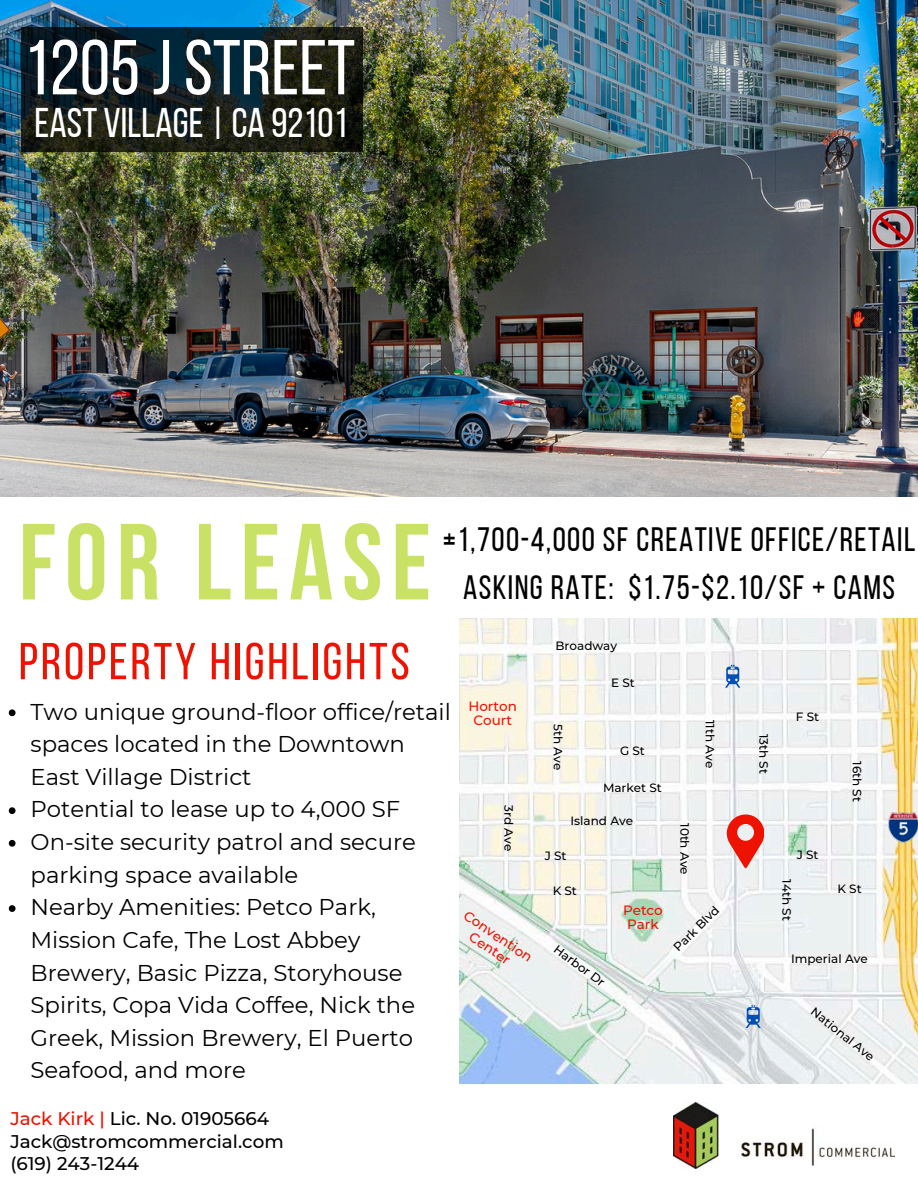
<style>
.page{position:relative;width:918px;height:1188px;background:#fff}
.page>*{position:absolute;margin:0;border:0;box-sizing:border-box;transform-origin:0 0}
.t1{font:108px "Bebas Neue Cyrillic";letter-spacing:.085em;color:#c9e265}
.t2{font:77.7px "Bebas Neue";color:#fff}
.t3{font:51.75px "Bebas Neue";letter-spacing:.055em;color:#ee1200}
.t4{font:41.4px "Bebas Neue";color:#fff}
.t5{font:33.75px/47.2px "Bebas Neue";letter-spacing:.04em;color:#000;text-align:center}
.t6{font:22.8px/32.7px "Montserrat";color:#000}
.t7{font:500 18.3px "Montserrat";color:#000}
.t8{font:500 13.5px "Montserrat";color:#ee1200}
.t9{font:500 12px "Montserrat";color:#000}
.s1{color:#ee1200}
</style>
<div class="page">
<img style="left:0;top:0;width:918px;height:496px">
<svg style="left:21px;top:27px;width:342px;height:124px;background:#131d1d"></svg>
<img style="left:674px;top:1102px;width:220px;height:67px">
<img style="left:459px;top:619px;width:459px;height:464px">
<svg style="left:727px;top:815px;width:37px;height:54px;background:#ec756b"></svg>
<img style="left:889px;top:813px;width:29px;height:29px">
<svg style="left:725px;top:665px;width:15px;height:22px"></svg>
<svg style="left:9px;top:709px;width:7px;height:7px"></svg>
<svg style="left:9px;top:807px;width:7px;height:7px"></svg>
<svg style="left:9px;top:840px;width:7px;height:7px"></svg>
<svg style="left:9px;top:905px;width:7px;height:7px"></svg>
<svg style="left:746px;top:1005px;width:15px;height:23px"></svg>
<h2 class="t2" style="left:24px;top:36px;width:333px">1205 J STREET</h2>
<p class="t4" style="left:35px;top:106px;width:315px">EAST VILLAGE | CA 92101</p>
<p class="t1" style="left:19px;top:518px;width:414px">FOR LEASE</p>
<h1 class="t5" style="left:443px;top:519px;width:474px">±1,700-4,000 SF CREATIVE OFFICE/RETAIL<br>ASKING RATE: $1.75-$2.10/SF + CAMS</h1>
<h4 class="t3" style="left:19px;top:640px;width:392px">PROPERTY HIGHLIGHTS</h4>
<p class="t9" style="left:556px;top:639px;width:63px">Broadway</p>
<p class="t9" style="left:611px;top:675px;width:25px">E St</p>
<h5 class="t6" style="left:31px;top:695px;width:422px">Two unique ground-floor office/retail spaces located in the Downtown<br>East Village District</h5>
<p class="t6" style="left:31px;top:793px;width:371px">Potential to lease up to 4,000 SF</p>
<p class="t6" style="left:31px;top:826px;width:387px">On-site security patrol and secure parking space available</p>
<p class="t6" style="left:31px;top:891px;width:386px">Nearby Amenities: Petco Park,<br>Mission Cafe, The Lost Abbey<br>Brewery, Basic Pizza, Storyhouse<br>Spirits, Copa Vida Coffee, Nick the<br>Greek, Mission Brewery, El Puerto<br>Seafood, and more</p>
<p class="t7" style="left:10px;top:1108px;width:260px"><span class="s1">Jack Kirk |</span> Lic. No. 01905664</p>
<p class="t7" style="left:10px;top:1130px;width:275px">Jack@stromcommercial.com</p>
<p class="t7" style="left:10px;top:1153px;width:130px">(619) 243-1244</p>
<p class="t8" style="left:468px;top:698px;width:50px">Horton</p>
<p class="t8" style="left:473px;top:712px;width:40px">Court</p>
<p class="t9" style="left:516px;top:805px;width:48px;rotate:90deg">3rd Ave</p>
<p class="t8" style="left:470px;top:907px;width:81px;rotate:34deg">Convention</p>
<p class="t8" style="left:475px;top:928px;width:48px;rotate:34deg">Center</p>
<p class="t9" style="left:565px;top:724px;width:48px;rotate:90deg">5th Ave</p>
<p class="t9" style="left:620px;top:744px;width:26px">G St</p>
<p class="t9" style="left:603px;top:780px;width:60px">Market St</p>
<p class="t9" style="left:571px;top:813px;width:64px">Island Ave</p>
<p class="t9" style="left:545px;top:848px;width:23px">J St</p>
<p class="t9" style="left:718px;top:720px;width:50px;rotate:90deg">11th Ave</p>
<p class="t9" style="left:692px;top:823px;width:53px;rotate:90deg">10th Ave</p>
<p class="t9" style="left:771px;top:734px;width:42px;rotate:90deg">13th St</p>
<p class="t9" style="left:796px;top:710px;width:25px">F St</p>
<p class="t9" style="left:797px;top:848px;width:23px">J St</p>
<p class="t9" style="left:864px;top:761px;width:42px;rotate:90deg">16th St</p>
<h3 class="t9" style="left:794px;top:879px;width:43px;rotate:90deg">14th St</h3>
<p class="t9" style="left:553px;top:884px;width:26px">K St</p>
<p class="t9" style="left:837px;top:882px;width:26px">K St</p>
<p class="t8" style="left:623px;top:902px;width:41px">Petco</p>
<p class="t8" style="left:627px;top:916px;width:33px">Park</p>
<p class="t9" style="left:670px;top:944px;width:60px;rotate:-45deg">Park Blvd</p>
<p class="t9" style="left:560px;top:941px;width:62px;rotate:37deg">Harbor Dr</p>
<p class="t9" style="left:791px;top:951px;width:78px">Imperial Ave</p>
<p class="t9" style="left:817px;top:1004px;width:79px;rotate:39deg">National Ave</p>
</div>
